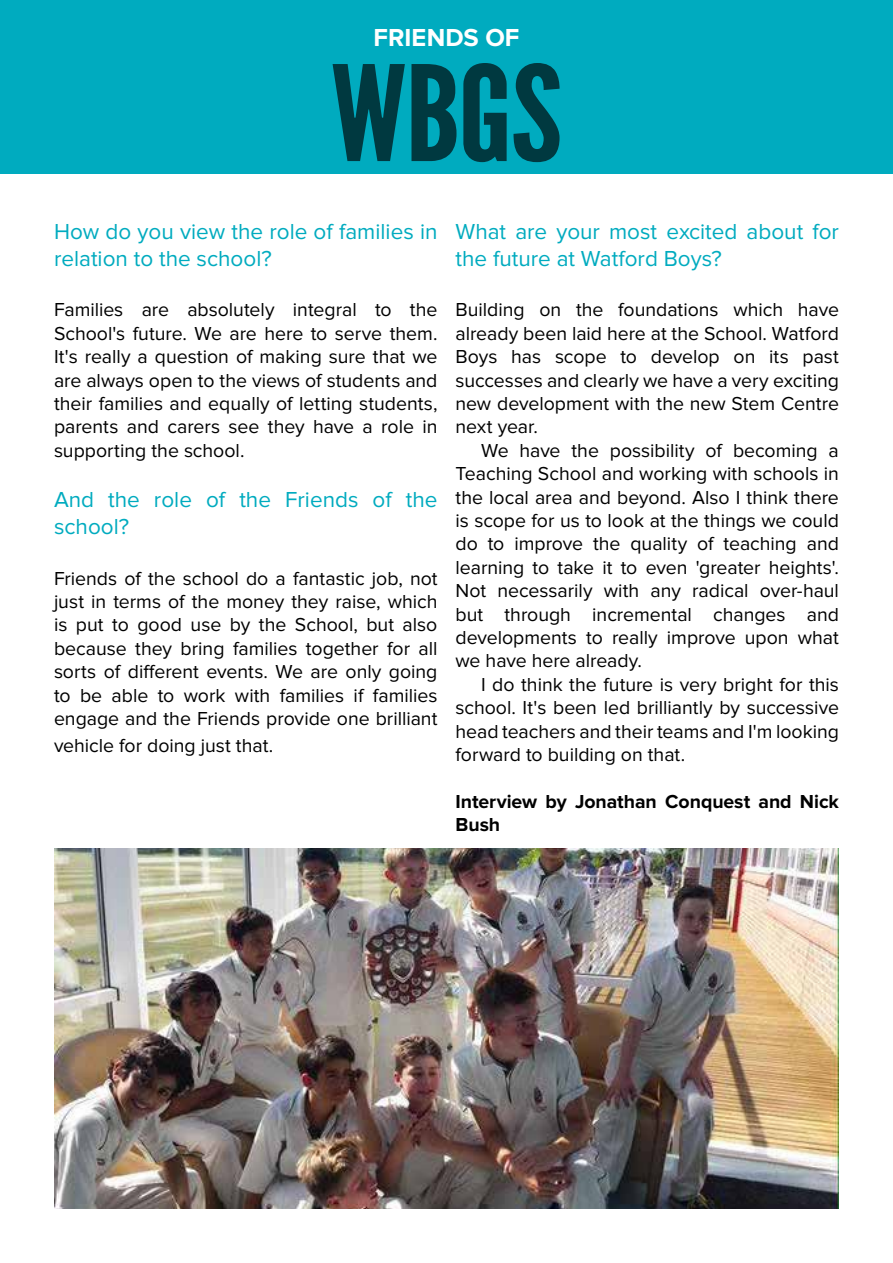
<style>
.page{position:relative;width:893px;height:1263px;background:#fff}
.page>*{position:absolute;margin:0;border:0;box-sizing:border-box;transform-origin:0 0}
.t1{font:132px "League Gothic";color:#003940;scale:1.14 1}
.t2{font:700 25.5px "Proxima Nova";letter-spacing:.005em;color:#fff}
.t3{font:22.5px/27px "Proxima Nova";color:#00abbf}
.t4{font:19.5px/23.4px "Proxima Nova";color:#000;text-align:justify}
.t5{font:700 19.5px/23.4px "Proxima Nova";letter-spacing:-.005em;color:#000}
</style>
<div class="page">
<div style="left:0;top:0;width:893px;height:174px;background:#00abbf"></div>
<img style="left:54px;top:848px;width:785px;height:361px">
<h2 class="t2" style="left:373px;top:23px;width:148px">FRIENDS OF</h2>
<h1 class="t1" style="left:331px;top:35px;width:205px">WBGS</h1>
<p class="t3" style="left:54px;top:218px;width:385px">How do you view the role of families in relation to the school?</p>
<p class="t4" style="left:54px;top:298px;width:385px">Families are absolutely integral to the School's future. We are here to serve them.<br>It's really a question of making sure that we are always open to the views of students and their families and equally of letting students, parents and carers see they have a role in supporting the school.</p>
<p class="t3" style="left:54px;top:486px;width:385px">And the role of the Friends of the school?</p>
<p class="t4" style="left:54px;top:567px;width:385px">Friends of the school do a fantastic job, not just in terms of the money they raise, which is put to good use by the School, but also because they bring families together for all sorts of different events. We are only going to be able to work with families if families engage and the Friends provide one brilliant</p>
<p class="t4" style="left:54px;top:734px;width:221px">vehicle for doing just that.</p>
<p class="t3" style="left:455px;top:218px;width:385px">What are your most excited about for the future at Watford Boys?</p>
<p class="t4" style="left:455px;top:298px;width:385px">Building on the foundations which have already been laid here at the School. Watford Boys has scope to develop on its past successes and clearly we have a very exciting new development with the new Stem Centre next year.</p>
<p class="t4" style="left:455px;top:439px;width:385px;text-indent:26px">We have the possibility of becoming a Teaching School and working with schools in the local area and beyond. Also I think there is scope for us to look at the things we could do to improve the quality of teaching and learning to take it to even 'greater heights'.<br>Not necessarily with any radical over-haul but through incremental changes and developments to really improve upon what we have here already.</p>
<p class="t4" style="left:455px;top:673px;width:385px;text-indent:26px">I do think the future is very bright for this school. It's been led brilliantly by successive head teachers and their teams and I'm looking forward to building on that.</p>
<p class="t5" style="left:455px;top:790px;width:385px">Interview by Jonathan Conquest and Nick<br>Bush</p>
</div>
